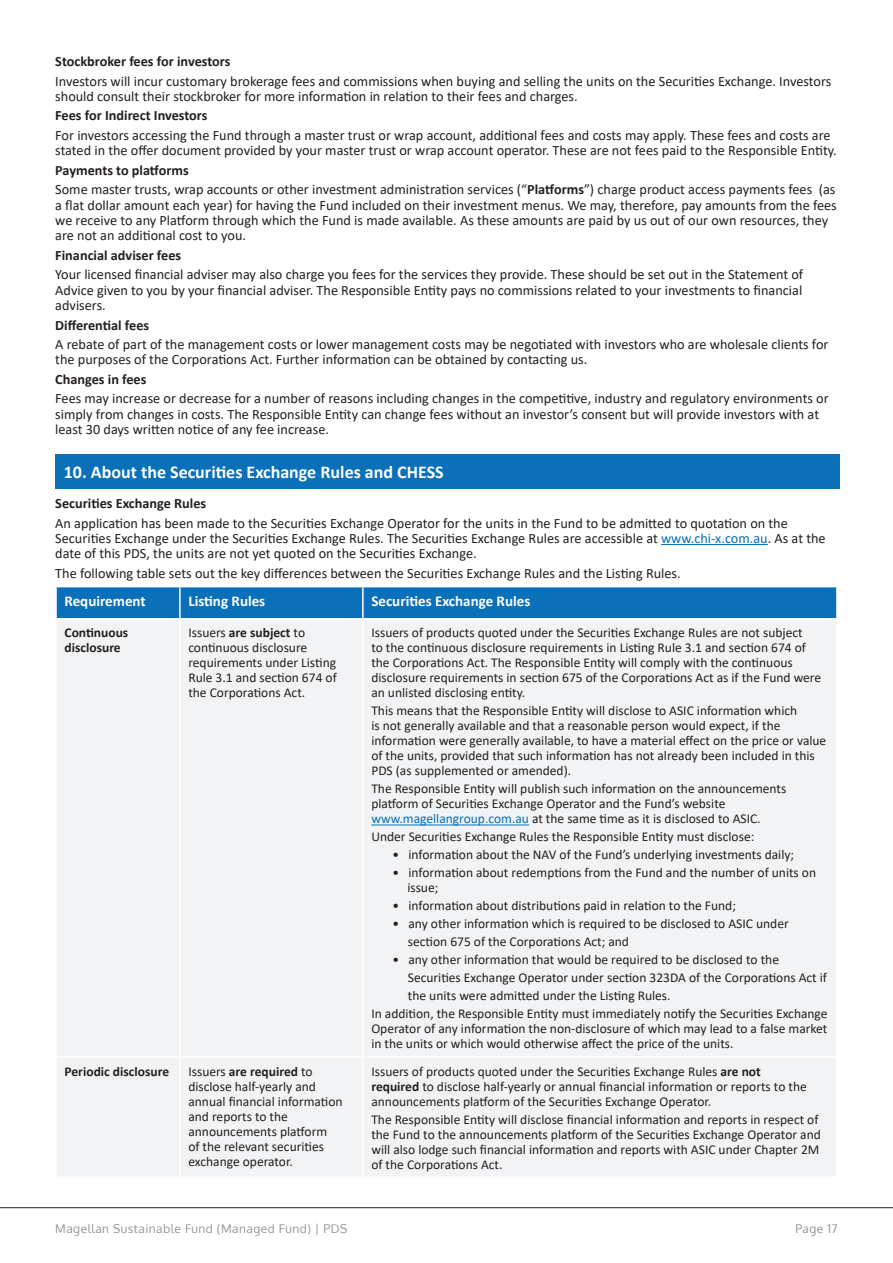
<style>
.page{position:relative;width:893px;height:1263px;background:#fff}
.page>*{position:absolute;margin:0;border:0;box-sizing:border-box;transform-origin:0 0}
.Heading_1{font:700 18px "Calibri";color:#fff}
.Table_heading{font:700 15px "Calibri";color:#fff}
.Body_Text{font:14.25px/15.3px "Calibri";color:#231f20}
.Body_Text-2{font:700 14.25px "Calibri";color:#231f20}
.Body_text_bold{font:700 14.25px "Calibri";color:#231f20}
.Table_text{font:13.5px/15px "Calibri";color:#231f20}
.Table_text-2{font:700 13.5px/15px "Calibri";color:#231f20}
.t1{font:12px "Oxygen";letter-spacing:.04em;color:#939598}
.s1{font-weight:700}
.s2{color:#0970b9}
</style>
<div class="page">
<hr style="left:0;top:1207px;width:893px;height:1px;background:#231f20">
<hr style="left:661px;top:544px;width:107px;height:1px;background:#0970b9">
<div style="left:55px;top:454px;width:785px;height:34px;background:#0970b9"></div>
<div style="left:57px;top:587px;width:779px;height:31px;background:#0970b9"></div>
<div style="left:57px;top:620px;width:122px;height:556px;background:#f2f3f4"></div>
<div style="left:181px;top:620px;width:655px;height:556px;background:#f2f3f4"></div>
<hr style="left:179px;top:587px;width:2px;height:31px;background:#fff">
<hr style="left:363px;top:1056px;width:475px;height:2px;background:#fff">
<hr style="left:362px;top:587px;width:2px;height:31px;background:#fff">
<hr style="left:55px;top:1056px;width:125px;height:2px;background:#fff">
<hr style="left:180px;top:1056px;width:183px;height:2px;background:#fff">
<hr style="left:362px;top:619px;width:2px;height:437px;background:#fff">
<hr style="left:362px;top:1058px;width:2px;height:118px;background:#fff">
<hr style="left:371px;top:824px;width:158px;height:1px;background:#0970b9">
<p class="Body_Text-2" style="left:55px;top:51px;width:177px">Stockbroker fees for investors</p>
<p class="Body_Text" style="left:55px;top:73px;width:777px">Investors will incur customary brokerage fees and commissions when buying and selling the units on the Securities Exchange. Investors should consult their stockbroker for more information in relation to their fees and charges.</p>
<p class="Body_Text-2" style="left:55px;top:106px;width:154px">Fees for Indirect Investors</p>
<p class="Body_Text" style="left:55px;top:127px;width:783px">For investors accessing the Fund through a master trust or wrap account, additional fees and costs may apply. These fees and costs are stated in the offer document provided by your master trust or wrap account operator. These are not fees paid to the Responsible Entity.</p>
<p class="Body_Text-2" style="left:55px;top:160px;width:135px">Payments to platforms</p>
<p class="Body_Text" style="left:55px;top:182px;width:783px">Some master trusts, wrap accounts or other investment administration services (“<span class="s1">Platforms</span>”) charge product access payments fees (as a flat dollar amount each year) for having the Fund included on their investment menus. We may, therefore, pay amounts from the fees we receive to any Platform through which the Fund is made available. As these amounts are paid by us out of our own resources, they are not an additional cost to you.</p>
<p class="Body_Text-2" style="left:55px;top:245px;width:127px">Financial adviser fees</p>
<p class="Body_Text" style="left:55px;top:267px;width:749px;text-align:justify">Your licensed financial adviser may also charge you fees for the services they provide. These should be set out in the Statement of Advice given to you by your financial adviser. The Responsible Entity pays no commissions related to your investments to financial advisers.</p>
<p class="Body_Text-2" style="left:55px;top:315px;width:95px">Differential fees</p>
<p class="Body_Text" style="left:55px;top:336px;width:775px">A rebate of part of the management costs or lower management costs may be negotiated with investors who are wholesale clients for the purposes of the Corporations Act. Further information can be obtained by contacting us.</p>
<p class="Body_Text-2" style="left:55px;top:369px;width:93px">Changes in fees</p>
<p class="Body_Text" style="left:55px;top:391px;width:775px">Fees may increase or decrease for a number of reasons including changes in the competitive, industry and regulatory environments or simply from changes in costs. The Responsible Entity can change fees without an investor’s consent but will provide investors with at least 30 days written notice of any fee increase.</p>
<p class="Heading_1" style="left:64px;top:459px;width:381px">10. About the Securities Exchange Rules and CHESS</p>
<p class="Body_text_bold" style="left:55px;top:493px;width:152px">Securities Exchange Rules</p>
<p class="Body_Text" style="left:55px;top:515px;width:772px">An application has been made to the Securities Exchange Operator for the units in the Fund to be admitted to quotation on the<br>Securities Exchange under the Securities Exchange Rules. The Securities Exchange Rules are accessible at <span class="s2">www.chi-x.com.au</span>. As at the date of this PDS, the units are not yet quoted on the Securities Exchange.</p>
<p class="Body_Text" style="left:55px;top:565px;width:627px">The following table sets out the key differences between the Securities Exchange Rules and the Listing Rules.</p>
<p class="Table_heading" style="left:65px;top:591px;width:83px">Requirement</p>
<p class="Table_heading" style="left:188px;top:591px;width:78px">Listing Rules</p>
<p class="Table_heading" style="left:371px;top:591px;width:160px">Securities Exchange Rules</p>
<p class="Table_text-2" style="left:65px;top:625px;width:65px">Continuous disclosure</p>
<p class="Table_text" style="left:188px;top:625px;width:150px">Issuers <span class="s1">are subject</span> to continuous disclosure requirements under Listing<br>Rule 3.1 and section 674 of the Corporations Act.</p>
<p class="Table_text" style="left:371px;top:625px;width:451px">Issuers of products quoted under the Securities Exchange Rules are not subject<br>to the continuous disclosure requirements in Listing Rule 3.1 and section 674 of the Corporations Act. The Responsible Entity will comply with the continuous disclosure requirements in section 675 of the Corporations Act as if the Fund were an unlisted disclosing entity.</p>
<p class="Table_text" style="left:371px;top:703px;width:456px">This means that the Responsible Entity will disclose to ASIC information which<br>is not generally available and that a reasonable person would expect, if the information were generally available, to have a material effect on the price or value of the units, provided that such information has not already been included in this PDS (as supplemented or amended).</p>
<p class="Table_text" style="left:371px;top:781px;width:417px">The Responsible Entity will publish such information on the announcements platform of Securities Exchange Operator and the Fund’s website <span class="s2">www.magellangroup.com.au</span> at the same time as it is disclosed to ASIC.</p>
<p class="Table_text" style="left:371px;top:829px;width:384px">Under Securities Exchange Rules the Responsible Entity must disclose:</p>
<p class="Table_text" style="left:393px;top:847px;width:403px">• information about the NAV of the Fund’s underlying investments daily;</p>
<p class="Table_text" style="left:407px;top:865px;width:410px;text-indent:-15px">• information about redemptions from the Fund and the number of units on issue;</p>
<p class="Table_text" style="left:393px;top:898px;width:345px">• information about distributions paid in relation to the Fund;</p>
<p class="Table_text" style="left:393px;top:916px;width:398px">• any other information which is required to be disclosed to ASIC under</p>
<p class="Table_text" style="left:408px;top:934px;width:223px">section 675 of the Corporations Act; and</p>
<p class="Table_text" style="left:393px;top:952px;width:388px">• any other information that would be required to be disclosed to the</p>
<p class="Table_text" style="left:408px;top:970px;width:421px">Securities Exchange Operator under section 323DA of the Corporations Act if</p>
<p class="Table_text" style="left:408px;top:988px;width:264px">the units were admitted under the Listing Rules.</p>
<p class="Table_text" style="left:371px;top:1006px;width:458px;text-align:justify">In addition, the Responsible Entity must immediately notify the Securities Exchange Operator of any information the non-disclosure of which may lead to a false market in the units or which would otherwise affect the price of the units.</p>
<p class="Table_text-2" style="left:65px;top:1063px;width:106px">Periodic disclosure</p>
<p class="Table_text" style="left:188px;top:1063px;width:156px">Issuers <span class="s1">are required</span> to disclose half-yearly and annual financial information and reports to the announcements platform<br>of the relevant securities exchange operator.</p>
<p class="Table_text" style="left:371px;top:1063px;width:437px">Issuers of products quoted under the Securities Exchange Rules <span class="s1">are not required</span> to disclose half-yearly or annual financial information or reports to the announcements platform of the Securities Exchange Operator.</p>
<p class="Table_text" style="left:371px;top:1111px;width:451px">The Responsible Entity will disclose financial information and reports in respect of the Fund to the announcements platform of the Securities Exchange Operator and will also lodge such financial information and reports with ASIC under Chapter 2M of the Corporations Act.</p>
<p class="t1" style="left:55px;top:1221px;width:293px">Magellan Sustainable Fund (Managed Fund) | PDS</p>
<p class="t1" style="left:795px;top:1221px;width:44px">Page 17</p>
</div>
